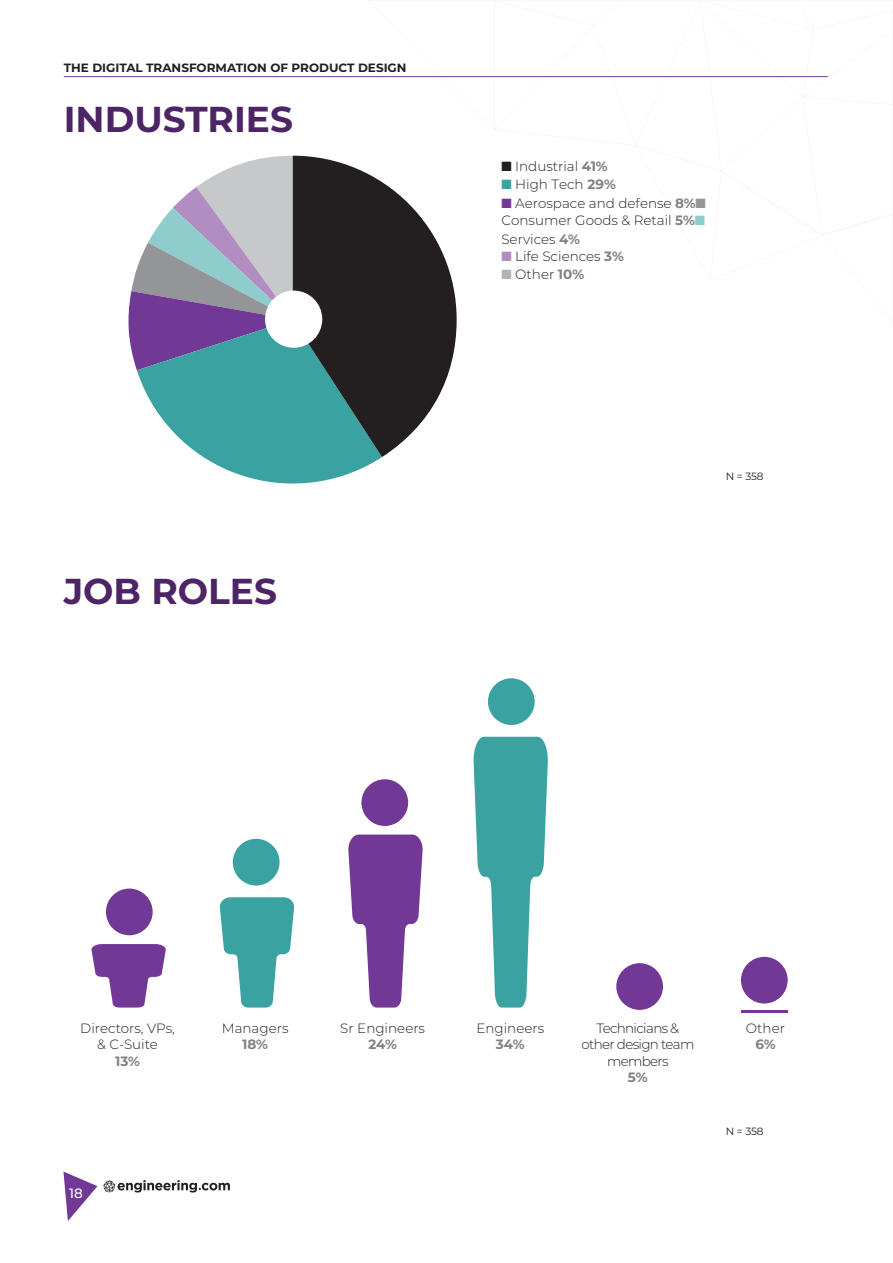
<style>
.page{position:relative;width:893px;height:1263px;background:#fff}
.page>*{position:absolute;margin:0;border:0;box-sizing:border-box;transform-origin:0 0}
.t1{font:700 36px "Montserrat";color:#4d2466}
.t2{font:300 13.5px/17px "Montserrat";color:#231f20}
.t3{font:300 13.5px "Montserrat";letter-spacing:-.05em;color:#231f20}
.t4{font:700 13.5px "Montserrat";color:#808285}
.t5{font:500 13.5px "Montserrat";color:#fff}
.t6{font:700 12px "Montserrat";color:#231f20}
.t7{font:10.5px "Montserrat";letter-spacing:-.015em;color:#231f20}
.s1{font-weight:700;color:#808285}
.s2{color:#3aa2a0}
.s3{color:#723896}
.s4{color:#939598}
.s5{color:#8fcdcd}
.s6{color:#b18dc1}
.s7{color:#b2b3b7}
</style>
<div class="page">
<svg style="left:369px;top:0;width:524px;height:324px"></svg>
<svg style="left:63px;top:1171px;width:34px;height:50px"></svg>
<hr style="left:64px;top:76px;width:764px;height:1px;background:#723896">
<svg style="left:104px;top:1180px;width:126px;height:12px"></svg>
<hr style="left:741px;top:1010px;width:47px;height:3px;background:#723896">
<svg style="left:128px;top:156px;width:165px;height:214px"></svg>
<svg style="left:137px;top:320px;width:245px;height:164px;fill:#3aa2a0"></svg>
<svg style="left:293px;top:156px;width:164px;height:301px;fill:#231f20"></svg>
<div style="left:265px;top:291px;width:57px;height:57px;background:#fff;border-radius:50%"></div>
<svg style="left:91px;top:944px;width:75px;height:63px"></svg>
<div style="left:106px;top:888px;width:47px;height:47px;background:#723896;border-radius:50%"></div>
<svg style="left:220px;top:897px;width:74px;height:110px"></svg>
<div style="left:233px;top:839px;width:46px;height:46px;background:#3aa2a0;border-radius:50%"></div>
<svg style="left:474px;top:737px;width:74px;height:270px"></svg>
<div style="left:488px;top:678px;width:47px;height:47px;background:#3aa2a0;border-radius:50%"></div>
<svg style="left:348px;top:834px;width:75px;height:173px"></svg>
<div style="left:361px;top:779px;width:47px;height:47px;background:#723896;border-radius:50%"></div>
<div style="left:616px;top:963px;width:47px;height:47px;background:#723896;border-radius:50%"></div>
<div style="left:741px;top:957px;width:47px;height:46px;background:#723896;border-radius:50%"></div>
<p class="t6" style="left:64px;top:59px;width:344px">THE DIGITAL TRANSFORMATION OF PRODUCT DESIGN</p>
<h1 class="t1" style="left:64px;top:93px;width:231px">INDUSTRIES</h1>
<h1 class="t1" style="left:64px;top:565px;width:215px">JOB ROLES</h1>
<p class="t2" style="left:501px;top:158px;width:108px">■ Industrial <span class="s1">41%</span></p>
<p class="t2" style="left:501px;top:176px;width:116px"><span class="s2">■</span> High Tech <span class="s1">29%</span></p>
<p class="t2" style="left:501px;top:195px;width:206px"><span class="s3">■</span> Aerospace and defense <span class="s1">8%</span><span class="s4">■<br></span>Consumer Goods &amp; Retail <span class="s1">5%</span><span class="s5">■</span></p>
<p class="t2" style="left:501px;top:230px;width:80px">Services <span class="s1">4%</span></p>
<p class="t2" style="left:501px;top:248px;width:124px"><span class="s6">■</span> Life Sciences <span class="s1">3%</span></p>
<p class="t2" style="left:501px;top:266px;width:84px"><span class="s7">■</span> Other <span class="s1">10%</span></p>
<p class="t7" style="left:726px;top:469px;width:39px">N = 358</p>
<p class="t2" style="left:80px;top:1019px;width:96px">Directors, VPs,</p>
<p class="t2" style="left:222px;top:1019px;width:68px">Managers</p>
<p class="t2" style="left:340px;top:1019px;width:86px">Sr Engineers</p>
<p class="t2" style="left:476px;top:1019px;width:69px">Engineers</p>
<p class="t3" style="left:596px;top:1019px;width:84px">Technicians &amp;</p>
<p class="t2" style="left:746px;top:1019px;width:41px">Other</p>
<p class="t2" style="left:97px;top:1035px;width:62px">&amp; C-Suite</p>
<p class="t4" style="left:242px;top:1035px;width:27px">18%</p>
<p class="t4" style="left:368px;top:1035px;width:30px">24%</p>
<p class="t4" style="left:496px;top:1035px;width:30px">34%</p>
<p class="t3" style="left:581px;top:1035px;width:115px">other design team</p>
<p class="t4" style="left:755px;top:1035px;width:22px">6%</p>
<p class="t4" style="left:115px;top:1051px;width:26px">13%</p>
<p class="t3" style="left:607px;top:1052px;width:63px">members</p>
<p class="t4" style="left:628px;top:1068px;width:21px">5%</p>
<p class="t5" style="left:69px;top:1184px;width:15px">18</p>
<p class="t7" style="left:726px;top:1124px;width:39px">N = 358</p>
</div>
